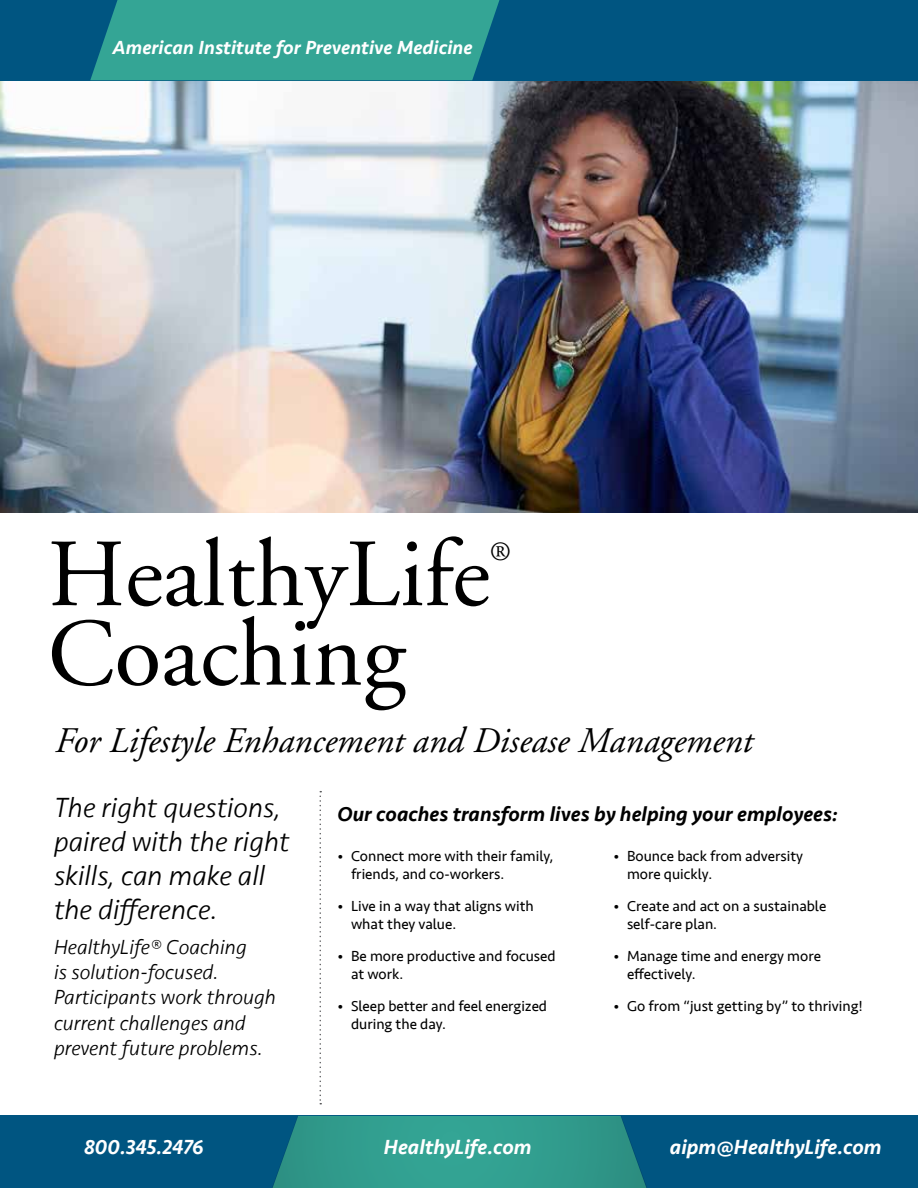
<style>
.page{position:relative;width:918px;height:1188px;background:#fff}
.page>*{position:absolute;margin:0;border:0;box-sizing:border-box;transform-origin:0 0}
.t1{font:96px "Adobe Garamond";color:#000}
.t2{font:italic 36px "Adobe Garamond";color:#000}
.t3{font:italic 300 28.5px/34.2px "Seravek";color:#000}
.t4{font:26.25px "Adobe Garamond";color:#000}
.t5{font:italic 300 21px/25.2px "Seravek";color:#000}
.t6{font:italic 500 21px "Seravek";color:#fff}
.t7{font:italic 500 21px "Seravek";color:#000}
.t8{font:italic 500 19.5px "Seravek";color:#fff}
.t9{font:15px/18px "Seravek";color:#000}
</style>
<div class="page">
<img style="left:0;top:80px;width:918px;height:433px">
<div style="left:0;top:1116px;width:918px;height:72px;background:#005581"></div>
<img style="left:272px;top:1116px;width:375px;height:72px">
<div style="left:0;top:0;width:918px;height:80px;background:#005581"></div>
<div style="left:90px;top:0;width:409px;height:80px;background:#34a595"></div>
<svg style="left:320px;top:791px;width:1px;height:313px"></svg>
<h3 class="t8" style="left:113px;top:35px;width:362px">American Institute for Preventive Medicine</h3>
<h1 class="t1" style="left:48px;top:523px;width:444px">HealthyLife</h1>
<h3 class="t4" style="left:490px;top:538px;width:22px">®</h3>
<h1 class="t1" style="left:48px;top:603px;width:359px">Coaching</h1>
<h2 class="t2" style="left:55px;top:721px;width:699px">For Lifestyle Enhancement and Disease Management</h2>
<h3 class="t3" style="left:54px;top:790px;width:237px">The right questions, paired with the right skills, can make all the difference.</h3>
<h3 class="t5" style="left:54px;top:935px;width:224px">HealthyLife® Coaching<br>is solution-focused.<br>Participants work through current challenges and prevent future problems.</h3>
<h3 class="t7" style="left:338px;top:801px;width:502px">Our coaches transform lives by helping your employees:</h3>
<p class="t9" style="left:627px;top:847px;width:178px;text-indent:-14px">• Bounce back from adversity more quickly.</p>
<p class="t9" style="left:627px;top:897px;width:201px;text-indent:-14px">• Create and act on a sustainable self-care plan.</p>
<p class="t9" style="left:627px;top:947px;width:195px;text-indent:-14px">• Manage time and energy more effectively.</p>
<p class="t9" style="left:614px;top:997px;width:251px">• Go from “just getting by” to thriving!</p>
<p class="t9" style="left:351px;top:847px;width:204px;text-indent:-14px">• Connect more with their family, friends, and co-workers.</p>
<p class="t9" style="left:351px;top:897px;width:184px;text-indent:-14px">• Live in a way that aligns with what they value.</p>
<p class="t9" style="left:351px;top:947px;width:206px;text-indent:-14px">• Be more productive and focused at work.</p>
<p class="t9" style="left:351px;top:997px;width:198px;text-indent:-14px">• Sleep better and feel energized during the day.</p>
<h3 class="t6" style="left:84px;top:1134px;width:121px">800.345.2476</h3>
<h3 class="t6" style="left:670px;top:1134px;width:214px">aipm@HealthyLife.com</h3>
<h3 class="t6" style="left:384px;top:1134px;width:149px">HealthyLife.com</h3>
</div>
